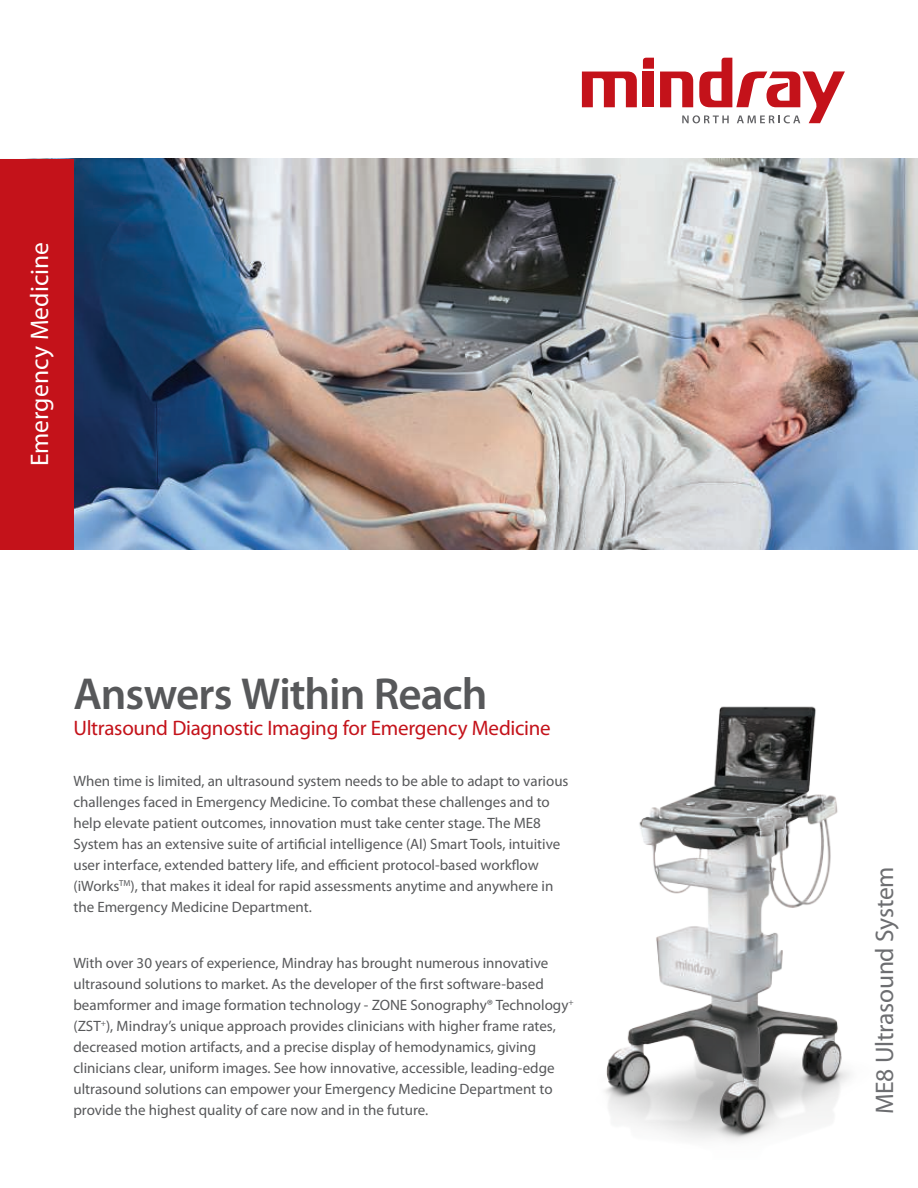
<style>
.page{position:relative;width:918px;height:1188px;background:#fff}
.page>*{position:absolute;margin:0;border:0;box-sizing:border-box;transform-origin:0 0}
.t1{font:600 45px "Myriad Pro";letter-spacing:-.025em;color:#57585a}
.t2{font:25.5px "Myriad Pro";letter-spacing:-.01em;color:#6d6e71}
.t3{font:25.5px "Myriad Pro";color:#fff}
.t4{font:21px "Myriad Pro";letter-spacing:-.015em;color:#c4121a}
.t5{font:15px/21px "Myriad Pro";color:#57585a}
</style>
<div class="page">
<div style="left:643px;top:72px;width:11px;height:35px;background:#c4121a"></div>
<svg style="left:582px;top:72px;width:55px;height:35px"></svg>
<svg style="left:660px;top:58px;width:185px;height:65px"></svg>
<svg style="left:643px;top:58px;width:11px;height:11px"></svg>
<img style="left:605px;top:706px;width:245px;height:435px">
<img style="left:73px;top:159px;width:845px;height:391px">
<div style="left:0;top:159px;width:73px;height:391px;background:#c4121a"></div>
<h2 class="t3" style="left:30px;top:466px;width:226px;rotate:-90deg">Emergency Medicine</h2>
<h1 class="t1" style="left:73px;top:677px;width:416px">Answers Within Reach</h1>
<h3 class="t4" style="left:73px;top:719px;width:479px">Ultrasound Diagnostic Imaging for Emergency Medicine</h3>
<p class="t5" style="left:73px;top:772px;width:497px">When time is limited, an ultrasound system needs to be able to adapt to various challenges faced in Emergency Medicine. To combat these challenges and to help elevate patient outcomes, innovation must take center stage. The ME8<br>System has an extensive suite of artificial intelligence (AI) Smart Tools, intuitive user interface, extended battery life, and efficient protocol-based workflow (iWorks<sup>TM</sup>), that makes it ideal for rapid assessments anytime and anywhere in the Emergency Medicine Department.</p>
<p class="t5" style="left:73px;top:954px;width:502px">With over 30 years of experience, Mindray has brought numerous innovative ultrasound solutions to market. As the developer of the first software-based beamformer and image formation technology - ZONE Sonography® Technology<sup>+ </sup>(ZST<sup>+</sup>), Mindray’s unique approach provides clinicians with higher frame rates, decreased motion artifacts, and a precise display of hemodynamics, giving clinicians clear, uniform images. See how innovative, accessible, leading-edge ultrasound solutions can empower your Emergency Medicine Department to provide the highest quality of care now and in the future.</p>
<h2 class="t2" style="left:875px;top:1114px;width:249px;rotate:-90deg">ME8 Ultrasound System</h2>
</div>
